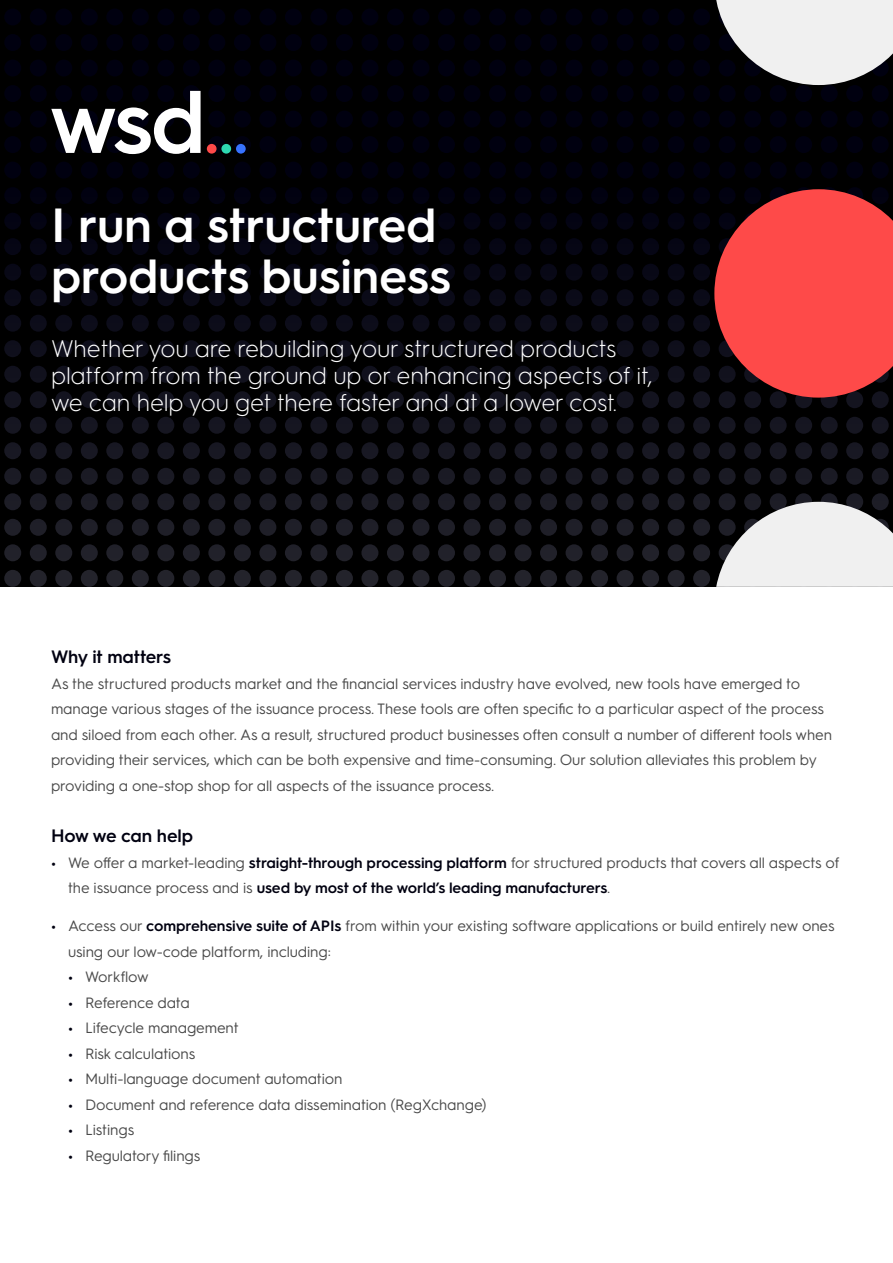
<style>
.page{position:relative;width:893px;height:1263px;background:#fff}
.page>*{position:absolute;margin:0;border:0;box-sizing:border-box;transform-origin:0 0}
.t1{font:600 48px/51px "Hurme Geometric Sans 3";letter-spacing:-.01em;color:#fff}
.t2{font:300 24px/27px "Hurme Geometric Sans 3";letter-spacing:-.01em;color:#fff}
.t3{font:600 18px "Hurme Geometric Sans 3";letter-spacing:-.01em;color:#000010}
.t4{font:15px/25.5px "Hurme Geometric Sans 3";letter-spacing:-.01em;color:#4a4a4a}
.s1{font-weight:600;color:#000010}
</style>
<div class="page">
<svg style="left:0;top:0;width:893px;height:587px;background:#030308"></svg>
<svg style="left:51px;top:91px;width:150px;height:63px"></svg>
<div style="left:207px;top:144px;width:10px;height:10px;background:#fe4a49;border-radius:50%"></div>
<div style="left:236px;top:144px;width:10px;height:10px;background:#3772ff;border-radius:50%"></div>
<div style="left:221px;top:144px;width:10px;height:10px;background:#2ed8b1;border-radius:50%"></div>
<svg style="left:132px;top:502px;width:761px;height:85px"></svg>
<svg style="left:714px;top:0;width:179px;height:85px"></svg>
<svg style="left:714px;top:189px;width:179px;height:209px;background:#d33e3e"></svg>
<h1 class="t1" style="left:51px;top:197px;width:402px">I run a structured products business</h1>
<h2 class="t2" style="left:51px;top:334px;width:603px">Whether you are rebuilding your structured products platform from the ground up or enhancing aspects of it, we can help you get there faster and at a lower cost.</h2>
<p class="t3" style="left:51px;top:644px;width:122px">Why it matters</p>
<p class="t4" style="left:51px;top:670px;width:782px">As the structured products market and the financial services industry have evolved, new tools have emerged to manage various stages of the issuance process. These tools are often specific to a particular aspect of the process and siloed from each other. As a result, structured product businesses often consult a number of different tools when providing their services, which can be both expensive and time-consuming. Our solution alleviates this problem by providing a one-stop shop for all aspects of the issuance process.</p>
<p class="t3" style="left:51px;top:823px;width:144px">How we can help</p>
<p class="t4" style="left:68px;top:848px;width:773px;text-indent:-17px"><span class="s1">•</span> We offer a market-leading <span class="s1">straight-through processing platform</span> for structured products that covers all aspects of the issuance process and is <span class="s1">used by most of the world’s leading manufacturers</span>.</p>
<p class="t4" style="left:68px;top:912px;width:768px;text-indent:-17px"><span class="s1">•</span> Access our <span class="s1">comprehensive suite of APIs</span> from within your existing software applications or build entirely new ones using our low-code platform, including:</p>
<p class="t4" style="left:68px;top:963px;width:82px"><span class="s1">•</span> Workflow</p>
<p class="t4" style="left:68px;top:989px;width:123px"><span class="s1">•</span> Reference data</p>
<p class="t4" style="left:68px;top:1014px;width:172px"><span class="s1">•</span> Lifecycle management</p>
<p class="t4" style="left:68px;top:1040px;width:129px"><span class="s1">•</span> Risk calculations</p>
<p class="t4" style="left:68px;top:1065px;width:276px"><span class="s1">•</span> Multi-language document automation</p>
<p class="t4" style="left:68px;top:1091px;width:420px"><span class="s1">•</span> Document and reference data dissemination (RegXchange)</p>
<p class="t4" style="left:68px;top:1116px;width:68px"><span class="s1">•</span> Listings</p>
<p class="t4" style="left:68px;top:1142px;width:134px"><span class="s1">•</span> Regulatory filings</p>
</div>
